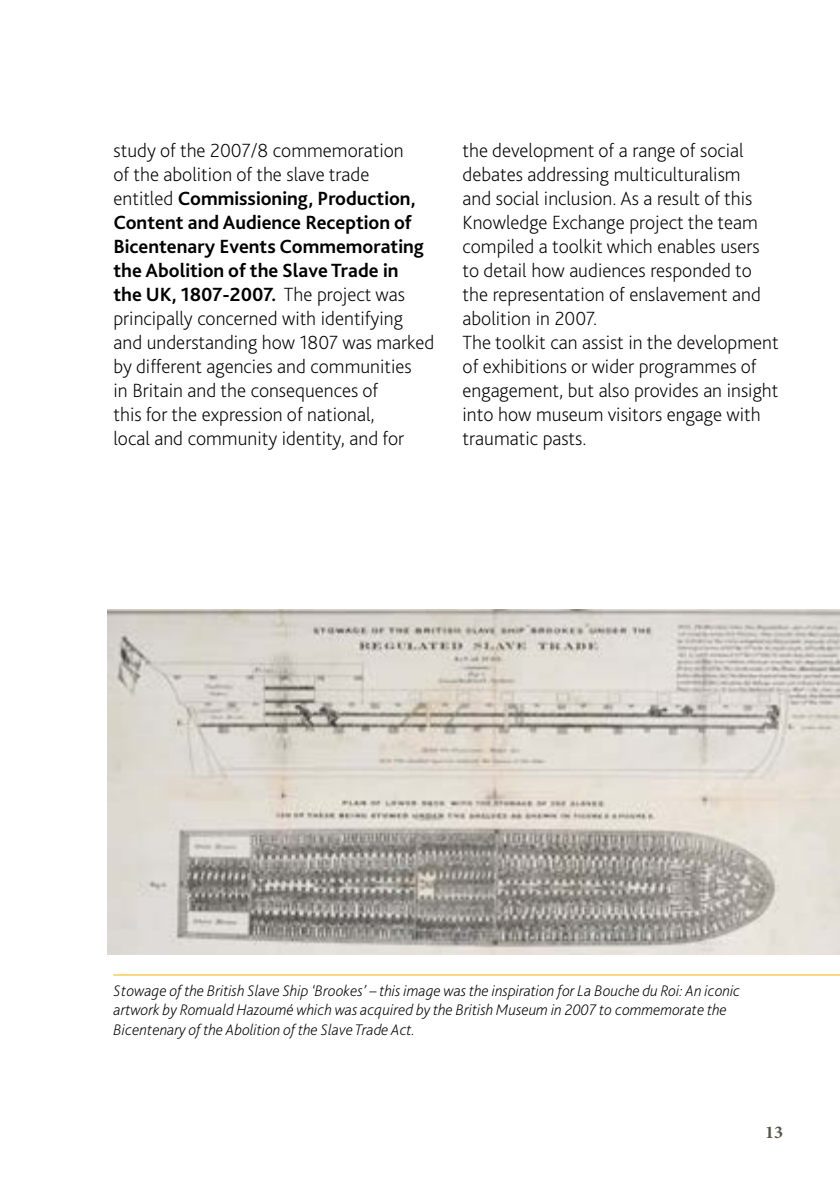
<style>
.page{position:relative;width:840px;height:1191px;background:#fff}
.page>*{position:absolute;margin:0;border:0;box-sizing:border-box;transform-origin:0 0}
.t1{font:200 20px/24px "Bliss 2";color:#000}
.t2{font:700 18px "Minion Pro";color:#5a5646}
.t3{font:italic 200 16px/19.2px "Bliss 2";color:#000}
.s1{font-weight:700}
</style>
<div class="page">
<img style="left:108px;top:609px;width:731px;height:345px">
<hr style="left:113px;top:974px;width:726px;height:1px;background:#f8b100">
<p class="t1" style="left:113px;top:138px;width:322px">study of the 2007/8 commemoration<br>of the abolition of the slave trade entitled <span class="s1">Commissioning, Production, Content and Audience Reception of Bicentenary Events Commemorating the Abolition of the Slave Trade in<br>the UK, 1807-2007.</span> The project was principally concerned with identifying and understanding how 1807 was marked by different agencies and communities<br>in Britain and the consequences of<br>this for the expression of national,<br>local and community identity, and for</p>
<p class="t1" style="left:462px;top:138px;width:317px">the development of a range of social debates addressing multiculturalism<br>and social inclusion. As a result of this Knowledge Exchange project the team compiled a toolkit which enables users to detail how audiences responded to the representation of enslavement and abolition in 2007.<br>The toolkit can assist in the development of exhibitions or wider programmes of engagement, but also provides an insight into how museum visitors engage with traumatic pasts.</p>
<p class="t3" style="left:113px;top:981px;width:627px">Stowage of the British Slave Ship ‘Brookes’ – this image was the inspiration for La Bouche du Roi: An iconic artwork by Romuald Hazoumé which was acquired by the British Museum in 2007 to commemorate the<br>Bicentenary of the Abolition of the Slave Trade Act.</p>
<p class="t2" style="left:764px;top:1119px;width:19px">13</p>
</div>
